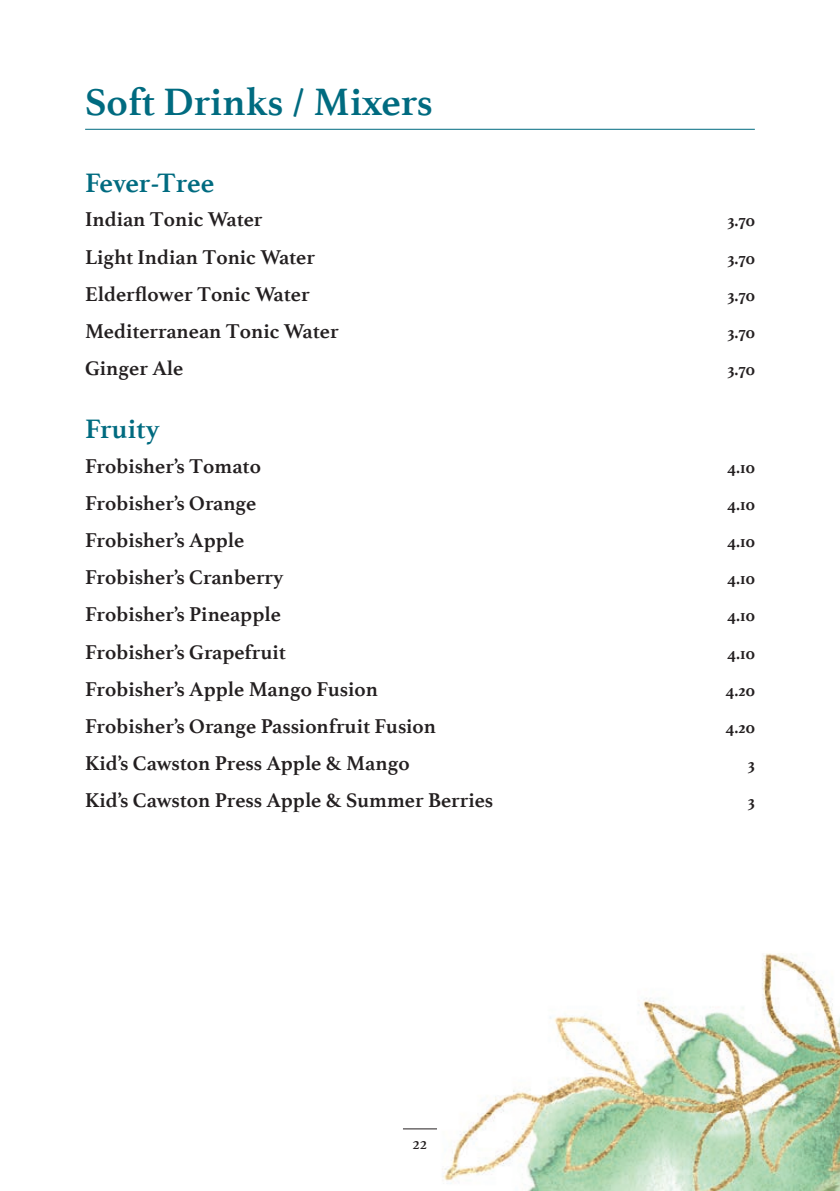
<style>
.page{position:relative;width:840px;height:1191px;background:#fff}
.page>*{position:absolute;margin:0;border:0;box-sizing:border-box;transform-origin:0 0}
.Section_Name{font:700 40px "Athelas";color:#006b80}
.Subheaders{font:700 28px "Athelas";color:#006b80}
.Description{font:700 21px "Athelas";color:#231f20}
.Description-2{font:700 17px "Athelas";color:#231f20}
.Page_number{font:17px "Athelas";color:#231f20}
</style>
<div class="page">
<img style="left:403px;top:953px;width:436px;height:238px">
<hr style="left:403px;top:1128px;width:34px;height:1px;background:#231f20">
<hr style="left:85px;top:129px;width:669px;height:1px;background:#006b80">
<p class="Section_Name" style="left:85px;top:69px;width:349px">Soft Drinks / Mixers</p>
<p class="Subheaders" style="left:85px;top:160px;width:130px">Fever-Tree</p>
<p class="Description" style="left:85px;top:202px;width:179px">Indian Tonic Water</p>
<p class="Description-2" style="left:727px;top:207px;width:29px">3.70</p>
<p class="Description" style="left:85px;top:240px;width:231px">Light Indian Tonic Water</p>
<p class="Description-2" style="left:727px;top:244px;width:29px">3.70</p>
<p class="Description" style="left:85px;top:277px;width:226px">Elderflower Tonic Water</p>
<p class="Description-2" style="left:727px;top:281px;width:29px">3.70</p>
<p class="Description" style="left:85px;top:314px;width:255px">Mediterranean Tonic Water</p>
<p class="Description-2" style="left:727px;top:318px;width:29px">3.70</p>
<p class="Description" style="left:85px;top:351px;width:100px">Ginger Ale</p>
<p class="Description-2" style="left:727px;top:356px;width:29px">3.70</p>
<p class="Subheaders" style="left:85px;top:406px;width:76px">Fruity</p>
<p class="Description" style="left:85px;top:449px;width:177px">Frobisher’s Tomato</p>
<p class="Description-2" style="left:727px;top:453px;width:29px">4.10</p>
<p class="Description" style="left:85px;top:486px;width:173px">Frobisher’s Orange</p>
<p class="Description-2" style="left:727px;top:490px;width:29px">4.10</p>
<p class="Description" style="left:85px;top:523px;width:160px">Frobisher’s Apple</p>
<p class="Description-2" style="left:727px;top:527px;width:29px">4.10</p>
<p class="Description" style="left:85px;top:560px;width:200px">Frobisher’s Cranberry</p>
<p class="Description-2" style="left:727px;top:565px;width:29px">4.10</p>
<p class="Description" style="left:85px;top:597px;width:197px">Frobisher’s Pineapple</p>
<p class="Description-2" style="left:727px;top:602px;width:29px">4.10</p>
<p class="Description" style="left:85px;top:634px;width:202px">Frobisher’s Grapefruit</p>
<p class="Description-2" style="left:727px;top:639px;width:29px">4.10</p>
<p class="Description" style="left:85px;top:672px;width:294px">Frobisher’s Apple Mango Fusion</p>
<p class="Description-2" style="left:725px;top:676px;width:30px">4.20</p>
<p class="Description" style="left:85px;top:709px;width:352px">Frobisher’s Orange Passionfruit Fusion</p>
<p class="Description-2" style="left:725px;top:713px;width:30px">4.20</p>
<p class="Description" style="left:85px;top:746px;width:326px">Kid’s Cawston Press Apple &amp; Mango</p>
<p class="Description-2" style="left:747px;top:750px;width:9px">3</p>
<p class="Description" style="left:85px;top:783px;width:409px">Kid’s Cawston Press Apple &amp; Summer Berries</p>
<p class="Description-2" style="left:747px;top:788px;width:9px">3</p>
<p class="Page_number" style="left:412px;top:1130px;width:16px">22</p>
</div>
